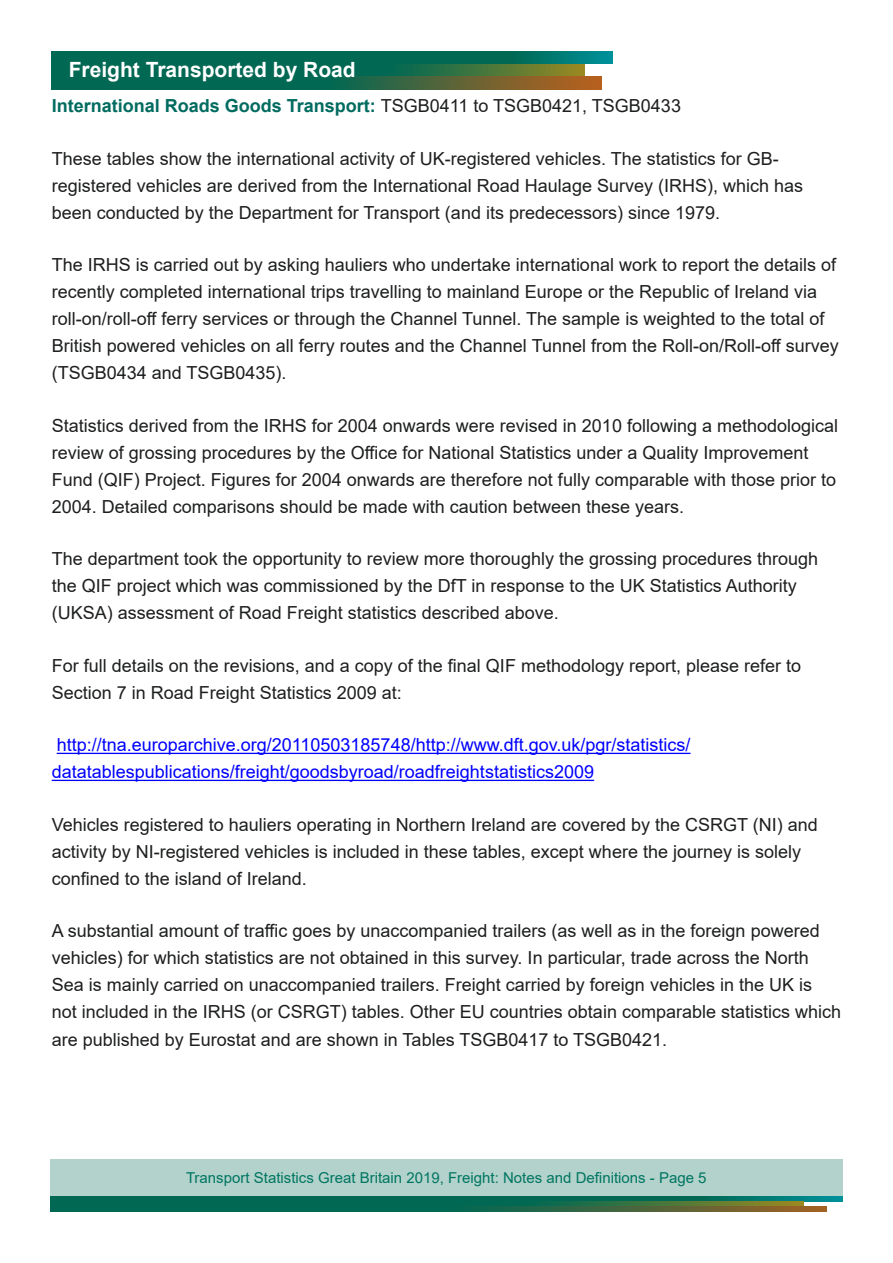
<style>
.page{position:relative;width:893px;height:1263px;background:#fff}
.page>*{position:absolute;margin:0;border:0;box-sizing:border-box;transform-origin:0 0}
.t1{font:700 21px "Arial";color:#fff}
.t2{font:18px/27px "Arial";color:#1d1e1f}
.t3{font:18px/27px "Arial";color:#1d1e1f}
.t4{font:18px "Arial";color:#00f}
.t5{font:18px "Arial";color:#00f}
.t6{font:700 18px "Arial";color:#006b5f}
.t7{font:15px "Arial";color:#007662}
.s1{font-weight:400;color:#1d1e1f}
</style>
<div class="page">
<div style="left:50px;top:1160px;width:792px;height:36px;background:#b3d2cb"></div>
<svg style="left:50px;top:1196px;width:792px;height:5px;background:#006b59"></svg>
<svg style="left:50px;top:1201px;width:753px;height:5px;background:#1b6d4a"></svg>
<svg style="left:50px;top:1206px;width:777px;height:6px;background:#256647"></svg>
<hr style="left:52px;top:780px;width:542px;height:1px;background:#00f">
<hr style="left:57px;top:753px;width:633px;height:1px;background:#00f">
<svg style="left:52px;top:64px;width:532px;height:13px;background:#1c6d49"></svg>
<svg style="left:52px;top:51px;width:560px;height:13px;background:#006b59"></svg>
<svg style="left:52px;top:77px;width:549px;height:12px;background:#306544"></svg>
<p class="t1" style="left:69px;top:54px;width:289px">Freight Transported by Road</p>
<p class="t6" style="left:52px;top:93px;width:631px">International Roads Goods Transport: <span class="s1">TSGB0411 to TSGB0421, TSGB0433</span></p>
<p class="t3" style="left:52px;top:145px;width:729px">These tables show the international activity of UK-registered vehicles. The statistics for GB-</p>
<p class="t2" style="left:52px;top:172px;width:753px">registered vehicles are derived from the International Road Haulage Survey (IRHS), which has been conducted by the Department for Transport (and its predecessors) since 1979.</p>
<p class="t3" style="left:52px;top:251px;width:786px">The IRHS is carried out by asking hauliers who undertake international work to report the details of</p>
<p class="t2" style="left:52px;top:278px;width:767px">recently completed international trips travelling to mainland Europe or the Republic of Ireland via</p>
<p class="t3" style="left:52px;top:305px;width:788px">roll-on/roll-off ferry services or through the Channel Tunnel. The sample is weighted to the total of<br>British powered vehicles on all ferry routes and the Channel Tunnel from the Roll-on/Roll-off survey</p>
<p class="t2" style="left:52px;top:359px;width:236px">(TSGB0434 and TSGB0435).</p>
<p class="t2" style="left:52px;top:412px;width:788px">Statistics derived from the IRHS for 2004 onwards were revised in 2010 following a methodological</p>
<p class="t3" style="left:52px;top:439px;width:758px">review of grossing procedures by the Office for National Statistics under a Quality Improvement</p>
<p class="t2" style="left:52px;top:466px;width:786px">Fund (QIF) Project. Figures for 2004 onwards are therefore not fully comparable with those prior to<br>2004. Detailed comparisons should be made with caution between these years.</p>
<p class="t3" style="left:52px;top:545px;width:768px">The department took the opportunity to review more thoroughly the grossing procedures through the QIF project which was commissioned by the DfT in response to the UK Statistics Authority (UKSA) assessment of Road Freight statistics described above.</p>
<p class="t3" style="left:52px;top:652px;width:751px">For full details on the revisions, and a copy of the final QIF methodology report, please refer to</p>
<p class="t2" style="left:52px;top:679px;width:352px">Section 7 in Road Freight Statistics 2009 at:</p>
<p class="t4" style="left:57px;top:733px;width:635px">http://tna.europarchive.org/20110503185748/http://www.dft.gov.uk/pgr/statistics/</p>
<p class="t5" style="left:52px;top:760px;width:544px">datatablespublications/freight/goodsbyroad/roadfreightstatistics2009</p>
<p class="t2" style="left:52px;top:811px;width:768px">Vehicles registered to hauliers operating in Northern Ireland are covered by the CSRGT (NI) and activity by NI-registered vehicles is included in these tables, except where the journey is solely</p>
<p class="t3" style="left:52px;top:865px;width:257px">confined to the island of Ireland.</p>
<p class="t3" style="left:52px;top:917px;width:769px">A substantial amount of traffic goes by unaccompanied trailers (as well as in the foreign powered</p>
<p class="t2" style="left:52px;top:944px;width:759px">vehicles) for which statistics are not obtained in this survey. In particular, trade across the North</p>
<p class="t3" style="left:52px;top:971px;width:762px">Sea is mainly carried on unaccompanied trailers. Freight carried by foreign vehicles in the UK is</p>
<p class="t2" style="left:52px;top:998px;width:791px">not included in the IRHS (or CSRGT) tables. Other EU countries obtain comparable statistics which are published by Eurostat and are shown in Tables TSGB0417 to TSGB0421.</p>
<p class="t7" style="left:186px;top:1168px;width:522px">Transport Statistics Great Britain 2019, Freight: Notes and Definitions - Page 5</p>
</div>
